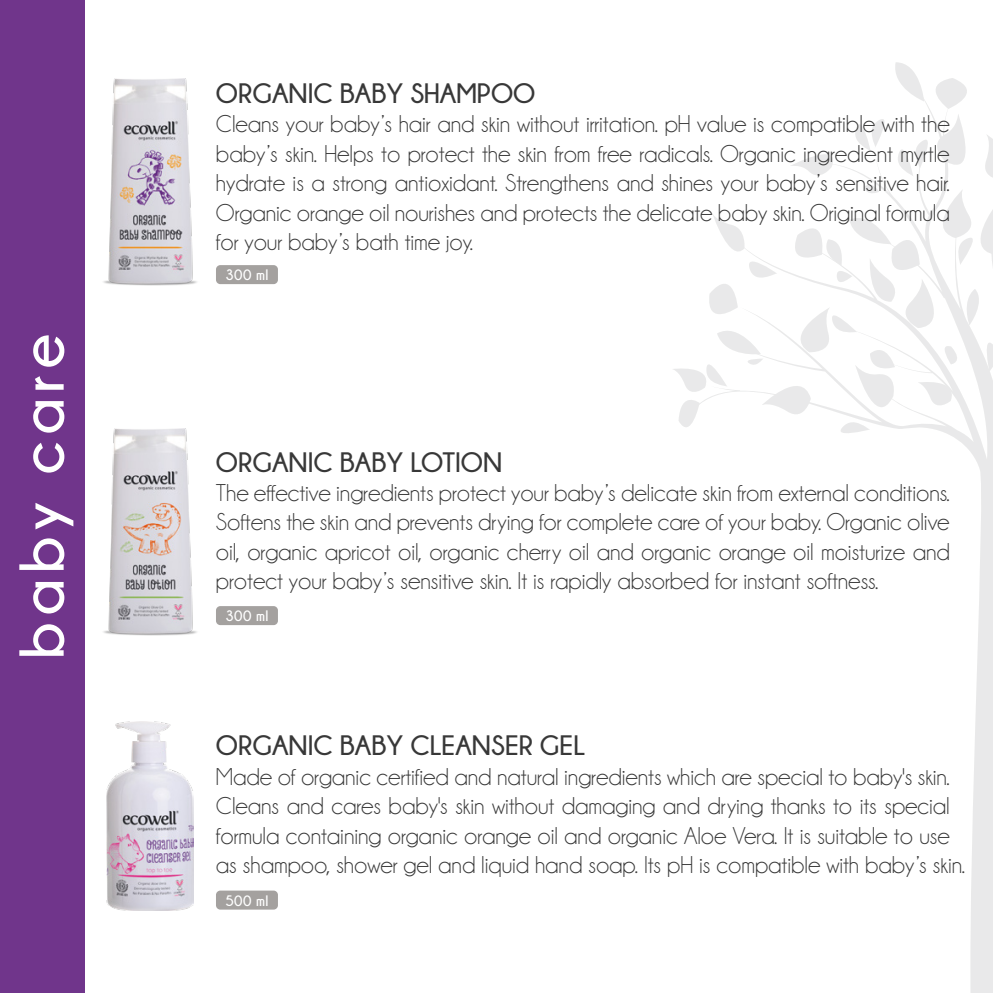
<style>
.page{position:relative;width:993px;height:993px;background:#fff}
.page>*{position:absolute;margin:0;border:0;box-sizing:border-box;transform-origin:0 0}
.t1{font:700 63px "Champagne&Limousines";letter-spacing:.1em;color:#fff}
.t2{font:700 28px "Champagne&Limousines";color:#383838}
.t3{font:24.5px/29.4px "Champagne&Limousines";letter-spacing:-.005em;color:#383838;text-align:justify}
.t4{font:700 15.05px "Champagne&Limousines";letter-spacing:.03em;color:#fff}
</style>
<div class="page">
<svg style="left:961px;top:442px;width:31px;height:550px;fill:#e9e9ea"></svg>
<svg style="left:673px;top:62px;width:319px;height:380px"></svg>
<div style="left:0;top:0;width:84px;height:992px;background:#70358b"></div>
<img style="left:107px;top:721px;width:86px;height:189px">
<img style="left:103px;top:428px;width:94px;height:207px">
<img style="left:103px;top:78px;width:94px;height:207px">
<div style="left:216px;top:265px;width:62px;height:19px;background:#a4a19f;border-radius:4px"></div>
<div style="left:216px;top:606px;width:62px;height:19px;background:#a4a19f;border-radius:4px"></div>
<div style="left:216px;top:890px;width:62px;height:19px;background:#a4a19f;border-radius:4px"></div>
<h1 class="t1" style="left:7px;top:658px;width:326px;rotate:-90deg">baby care</h1>
<p class="t2" style="left:216px;top:78px;width:321px">ORGANIC BABY SHAMPOO</p>
<p class="t3" style="left:216px;top:110px;width:735px">Cleans your baby’s hair and skin without irritation. pH value is compatible with the baby’s skin. Helps to protect the skin from free radicals. Organic ingredient myrtle hydrate is a strong antioxidant. Strengthens and shines your baby’s sensitive hair.<br>Organic orange oil nourishes and protects the delicate baby skin. Original formula for your baby’s bath time joy.</p>
<p class="t4" style="left:225px;top:267px;width:45px">300 ml</p>
<p class="t2" style="left:216px;top:446px;width:288px">ORGANIC BABY LOTION</p>
<p class="t3" style="left:216px;top:478px;width:735px">The effective ingredients protect your baby’s delicate skin from external conditions.<br>Softens the skin and prevents drying for complete care of your baby. Organic olive oil, organic apricot oil, organic cherry oil and organic orange oil moisturize and protect your baby’s sensitive skin. It is rapidly absorbed for instant softness.</p>
<p class="t4" style="left:225px;top:607px;width:45px">300 ml</p>
<p class="t2" style="left:216px;top:730px;width:370px">ORGANIC BABY CLEANSER GEL</p>
<p class="t3" style="left:216px;top:761px;width:750px;text-align:left">Made of organic certified and natural ingredients which are special to baby's skin.<br>Cleans and cares baby's skin without damaging and drying thanks to its special formula containing organic orange oil and organic Aloe Vera. It is suitable to use as shampoo, shower gel and liquid hand soap. Its pH is compatible with baby’s skin.</p>
<p class="t4" style="left:225px;top:892px;width:45px">500 ml</p>
</div>
